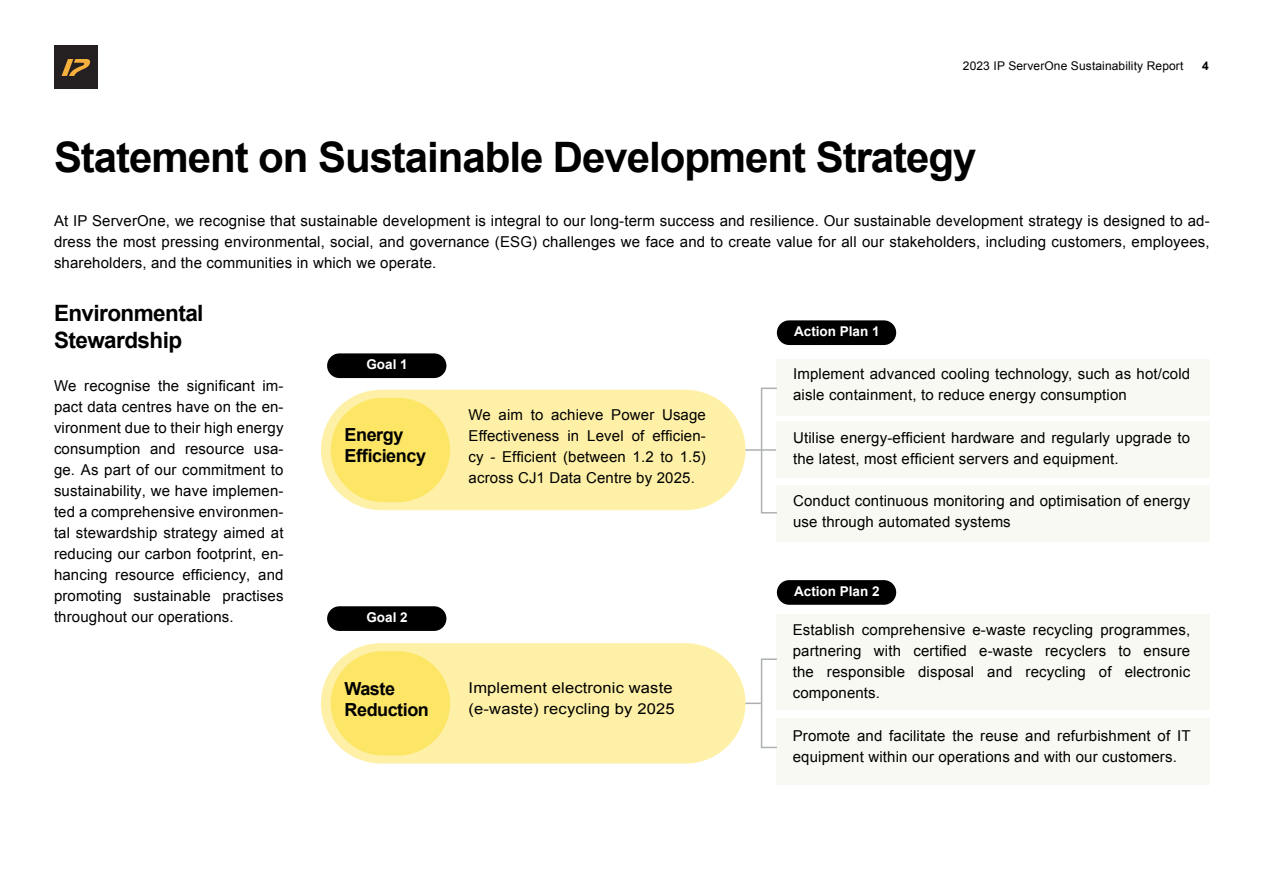
<style>
.page{position:relative;width:1263px;height:893px;background:#fff}
.page>*{position:absolute;margin:0;border:0;box-sizing:border-box;transform-origin:0 0}
.t1{font:700 42px "Arial";letter-spacing:-.025em;color:#000}
.t2{font:700 22.5px/27px "Arial";letter-spacing:-.025em;color:#000}
.t3{font:700 18px/21px "Arial";letter-spacing:-.025em;color:#000}
.t4{font:15px/21px "Arial";letter-spacing:.01em;color:#000;text-align:justify}
.t5{font:15px/21px "Arial";letter-spacing:.01em;color:#000;scale:1.1 1}
.t6{font:700 13.5px "Arial";color:#fff}
.t7{font:12px "Arial";letter-spacing:.01em;color:#000}
.t8{font:700 12px "Arial";color:#000}
</style>
<div class="page">
<div style="left:54px;top:46px;width:44px;height:43px;background:#241f21"></div>
<svg style="left:62px;top:59px;width:28px;height:17px"></svg>
<div style="left:327px;top:353px;width:119px;height:25px;background:#000;border-radius:12px"></div>
<div style="left:777px;top:320px;width:119px;height:25px;background:#000;border-radius:12px"></div>
<div style="left:777px;top:359px;width:433px;height:56px;background:#f9f9f3"></div>
<div style="left:777px;top:422px;width:433px;height:56px;background:#f9f9f3"></div>
<div style="left:777px;top:485px;width:433px;height:57px;background:#f9f9f3"></div>
<hr style="left:701px;top:449px;width:75px;height:2px;background:#adb0b2">
<div style="left:761px;top:388px;width:17px;height:126px;border:2px solid #adb0b2"></div>
<div style="left:321px;top:390px;width:424px;height:120px;background:#fef0a6;border-radius:60px"></div>
<div style="left:331px;top:398px;width:119px;height:104px;background:#fde566;border-radius:52px"></div>
<hr style="left:701px;top:703px;width:60px;height:1px;background:#adb0b2">
<div style="left:321px;top:643px;width:424px;height:120px;background:#fef0a6;border-radius:60px"></div>
<div style="left:331px;top:651px;width:119px;height:104px;background:#fde566;border-radius:52px"></div>
<div style="left:327px;top:606px;width:119px;height:25px;background:#000;border-radius:12px"></div>
<div style="left:777px;top:580px;width:119px;height:25px;background:#000;border-radius:12px"></div>
<div style="left:776px;top:718px;width:434px;height:67px;background:#f9f9f3"></div>
<div style="left:776px;top:614px;width:434px;height:96px;background:#f9f9f3"></div>
<div style="left:761px;top:658px;width:17px;height:90px;border:2px solid #adb0b2"></div>
<p class="t7" style="left:963px;top:58px;width:222px">2023 IP ServerOne Sustainability Report</p>
<p class="t8" style="left:1202px;top:58px;width:8px">4</p>
<h1 class="t1" style="left:54px;top:130px;width:924px">Statement on Sustainable Development Strategy</h1>
<p class="t4" style="left:54px;top:210px;width:1157px">At IP ServerOne, we recognise that sustainable development is integral to our long-term success and resilience. Our sustainable development strategy is designed to ad&shy;dress the most pressing environmental, social, and governance (ESG) challenges we face and to create value for all our stakeholders, including customers, employees, shareholders, and the communities in which we operate.</p>
<h2 class="t2" style="left:54px;top:301px;width:151px">Environmental<br>Stewardship</h2>
<p class="t4" style="left:54px;top:375px;width:231px">We recognise the significant im&shy;pact data centres have on the en&shy;vironment due to their high energy consumption and resource usa&shy;ge. As part of our commitment to sustainability, we have implemen&shy;ted a comprehensive environmen&shy;tal stewardship strategy aimed at reducing our carbon footprint, en&shy;hancing resource efficiency, and promoting sustainable practises throughout our operations.</p>
<p class="t6" style="left:366px;top:356px;width:43px">Goal 1</p>
<p class="t3" style="left:345px;top:425px;width:83px">Energy<br>Efficiency</p>
<p class="t4" style="left:469px;top:404px;width:239px">We aim to achieve Power Usage Effectiveness in Level of efficien&shy;cy - Efficient (between 1.2 to 1.5) across CJ1 Data Centre by 2025.</p>
<p class="t6" style="left:366px;top:608px;width:43px">Goal 2</p>
<p class="t3" style="left:345px;top:678px;width:86px">Waste<br>Reduction</p>
<p class="t5" style="left:469px;top:678px;width:189px">Implement electronic waste (e-waste) recycling by 2025</p>
<p class="t6" style="left:794px;top:323px;width:87px">Action Plan 1</p>
<p class="t4" style="left:793px;top:364px;width:399px">Implement advanced cooling technology, such as hot/cold aisle containment, to reduce energy consumption</p>
<p class="t4" style="left:793px;top:428px;width:398px">Utilise energy-efficient hardware and regularly upgrade to the latest, most efficient servers and equipment.</p>
<p class="t4" style="left:793px;top:490px;width:398px">Conduct continuous monitoring and optimisation of energy use through automated systems</p>
<p class="t6" style="left:794px;top:582px;width:87px">Action Plan 2</p>
<p class="t4" style="left:793px;top:619px;width:399px">Establish comprehensive e-waste recycling programmes, partnering with certified e-waste recyclers to ensure the responsible disposal and recycling of electronic components.</p>
<p class="t4" style="left:793px;top:726px;width:399px">Promote and facilitate the reuse and refurbishment of IT equipment within our operations and with our customers.</p>
</div>
